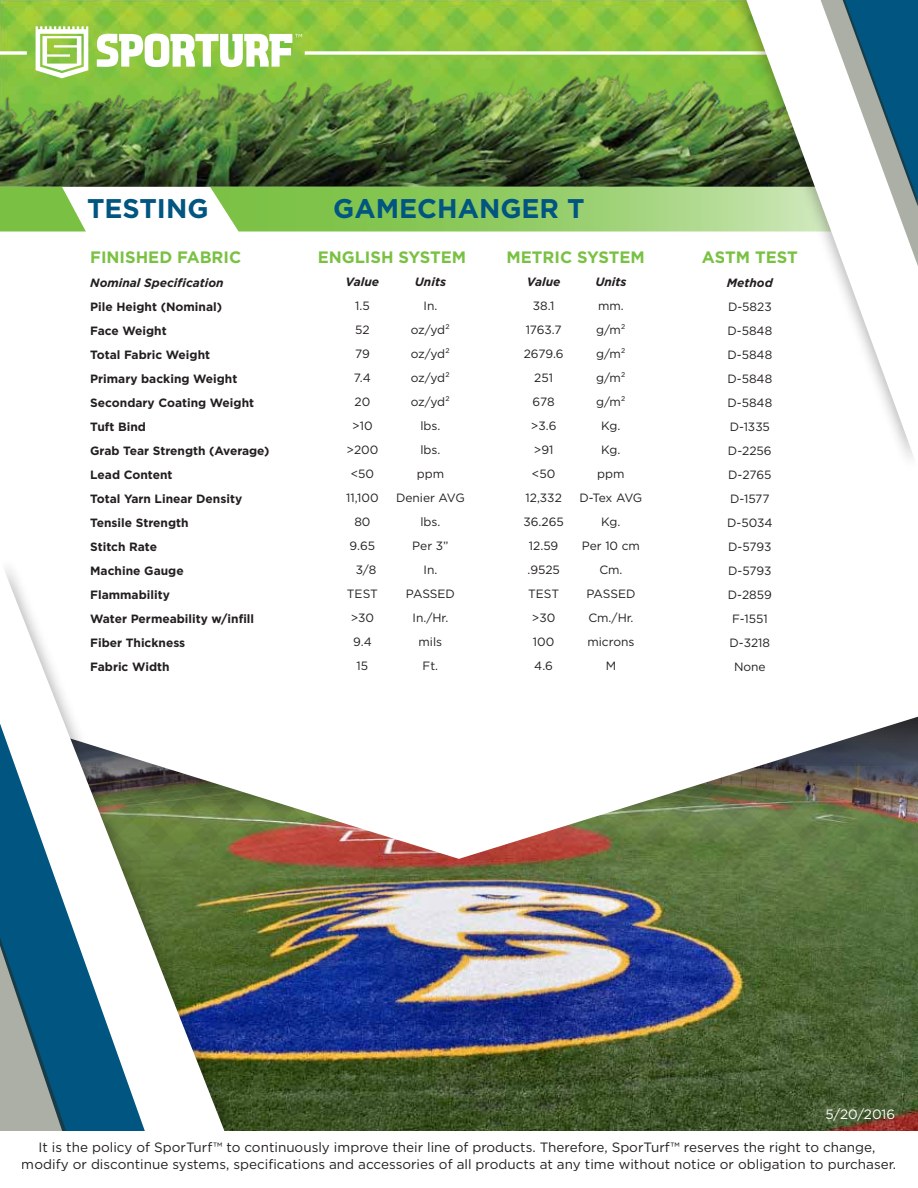
<style>
.page{position:relative;width:918px;height:1188px;background:#fff}
.page>*{position:absolute;margin:0;border:0;box-sizing:border-box;transform-origin:0 0}
.t1{font:700 27px "Gotham";color:#005581}
.t2{font:700 16.5px "Gotham";color:#7ac143}
.t3{font:13.5px/16.5px "Gotham";color:#231f20;text-align:center}
.t4{font:13.5px "Gotham";color:#fff}
.t5{font:12px/24px "Gotham";color:#231f20;text-align:center}
.t6{font:700 12px/24px "Gotham";color:#231f20}
.t7{font:italic 700 12px "Gotham";color:#231f20}
</style>
<div class="page">
<img style="left:0;top:0;width:97px;height:156px">
<img style="left:269px;top:1003px;width:649px;height:128px">
<svg style="left:873px;top:876px;width:44px;height:127px;background:#526e3c"></svg>
<svg style="left:848px;top:876px;width:25px;height:127px;background:#506b39"></svg>
<svg style="left:823px;top:876px;width:25px;height:127px;background:#526b38"></svg>
<svg style="left:798px;top:876px;width:25px;height:127px;background:#536b38"></svg>
<svg style="left:773px;top:876px;width:25px;height:127px;background:#526a36"></svg>
<svg style="left:748px;top:876px;width:25px;height:127px;background:#536b38"></svg>
<svg style="left:723px;top:876px;width:25px;height:127px;background:#667342"></svg>
<svg style="left:698px;top:876px;width:25px;height:127px;background:#485c62"></svg>
<svg style="left:672px;top:876px;width:26px;height:127px;background:#40566e"></svg>
<img style="left:647px;top:876px;width:25px;height:127px">
<img style="left:622px;top:876px;width:25px;height:127px">
<img style="left:597px;top:876px;width:25px;height:127px">
<img style="left:565px;top:876px;width:32px;height:127px">
<img style="left:269px;top:876px;width:296px;height:127px">
<img style="left:269px;top:876px;width:278px;height:109px">
<img style="left:269px;top:876px;width:253px;height:84px">
<img style="left:269px;top:876px;width:228px;height:59px">
<img style="left:269px;top:876px;width:202px;height:34px">
<svg style="left:269px;top:859px;width:649px;height:17px;background:#6c6d3e"></svg>
<img style="left:1px;top:52px;width:96px;height:135px">
<svg style="left:269px;top:716px;width:649px;height:143px"></svg>
<svg style="left:0;top:187px;width:86px;height:45px;background:#8dca5f"></svg>
<img style="left:247px;top:793px;width:22px;height:338px">
<svg style="left:4px;top:569px;width:243px;height:562px"></svg>
<svg style="left:0;top:724px;width:165px;height:407px"></svg>
<svg style="left:0;top:51px;width:27px;height:4px"></svg>
<svg style="left:36px;top:26px;width:52px;height:52px"></svg>
<svg style="left:834px;top:266px;width:79px;height:192px"></svg>
<img style="left:97px;top:0;width:821px;height:266px">
<h1 class="t1" style="left:87px;top:191px;width:123px">TESTING</h1>
<h2 class="t2" style="left:90px;top:246px;width:153px">FINISHED FABRIC</h2>
<p class="t7" style="left:90px;top:274px;width:135px">Nominal Specification</p>
<p class="t6" style="left:90px;top:294px;width:181px">Pile Height (Nominal)<br>Face Weight<br>Total Fabric Weight<br>Primary backing Weight<br>Secondary Coating Weight<br>Tuft Bind<br>Grab Tear Strength (Average)<br>Lead Content<br>Total Yarn Linear Density<br>Tensile Strength<br>Stitch Rate<br>Machine Gauge<br>Flammability<br>Water Permeability w/infill<br>Fiber Thickness<br>Fabric Width</p>
<h1 class="t1" style="left:333px;top:191px;width:253px">GAMECHANGER T</h1>
<h2 class="t2" style="left:318px;top:246px;width:150px">ENGLISH SYSTEM</h2>
<h2 class="t2" style="left:702px;top:246px;width:97px">ASTM TEST</h2>
<p class="t7" style="left:727px;top:274px;width:48px">Method</p>
<p class="t5" style="left:727px;top:294px;width:47px">D-5823<br>D-5848<br>D-5848<br>D-5848<br>D-5848<br>D-1335<br>D-2256<br>D-2765<br>D-1577<br>D-5034<br>D-5793<br>D-5793<br>D-2859<br>F-1551<br>D-3218<br>None</p>
<h2 class="t2" style="left:507px;top:246px;width:140px">METRIC SYSTEM</h2>
<p class="t7" style="left:527px;top:274px;width:35px">Value</p>
<p class="t5" style="left:524px;top:294px;width:42px">38.1<br>1763.7<br>2679.6<br>251<br>678 &gt;3.6 &gt;91 &lt;50<br>12,332<br>36.265<br>12.59 .9525<br>TEST &gt;30<br>100<br>4.6</p>
<p class="t7" style="left:346px;top:274px;width:35px">Value</p>
<p class="t5" style="left:346px;top:294px;width:34px">1.5<br>52<br>79<br>7.4<br>20 &gt;10 &gt;200 &lt;50<br>11,100<br>80<br>9.65<br>3/8<br>TEST &gt;30<br>9.4<br>15</p>
<p class="t7" style="left:415px;top:274px;width:33px">Units</p>
<p class="t5" style="left:396px;top:294px;width:70px">In.<br>oz/yd2 oz/yd2 oz/yd2 oz/yd2<br>lbs.<br>lbs.<br>ppm<br>Denier AVG lbs.<br>Per 3”<br>In.<br>PASSED<br>In./Hr.<br>mils<br>Ft.</p>
<p class="t7" style="left:595px;top:274px;width:33px">Units</p>
<p class="t5" style="left:579px;top:294px;width:64px">mm.<br>g/m2<br>g/m2<br>g/m2<br>g/m2<br>Kg.<br>Kg.<br>ppm<br>D-Tex AVG<br>Kg.<br>Per 10 cm<br>Cm.<br>PASSED<br>Cm./Hr. microns<br>M</p>
<p class="t4" style="left:826px;top:1106px;width:71px">5/20/2016</p>
<p class="t3" style="left:22px;top:1139px;width:876px">It is the policy of SporTurf™ to continuously improve their line of products. Therefore, SporTurf™ reserves the right to change, modify or discontinue systems, specifications and accessories of all products at any time without notice or obligation to purchaser.</p>
</div>
